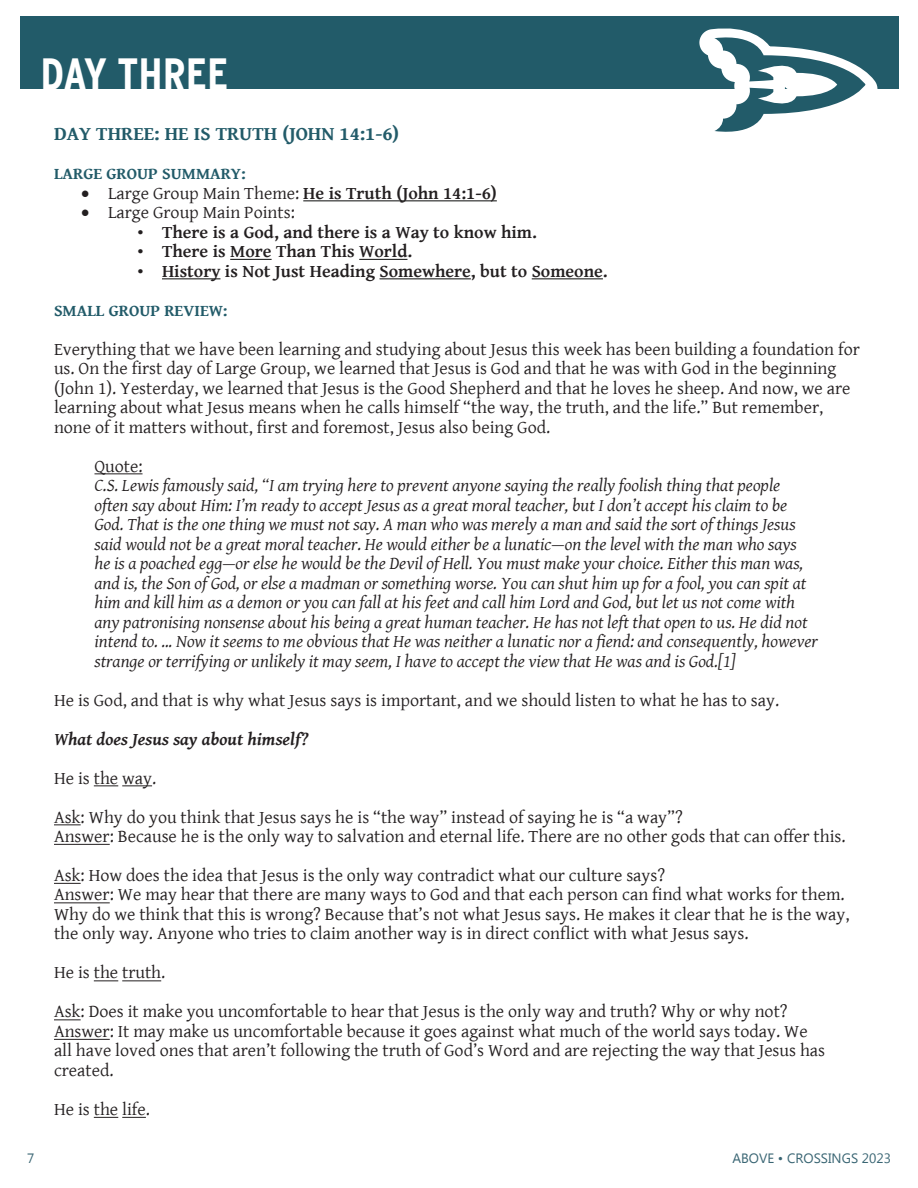
<style>
.page{position:relative;width:918px;height:1188px;background:#fff}
.page>*{position:absolute;margin:0;border:0;box-sizing:border-box;transform-origin:0 0}
.t1{font:700 condensed 45px "Interstate";color:#fff}
.t2{font:700 19.5px "Gentium Book Basic";color:#225b69}
.t3{font:18px/19.5px "Gentium Basic";color:#231f20}
.t4{font:italic 18px/19.5px "Gentium Basic";color:#231f20}
.t5{font:700 18px "Gentium Basic";color:#231f20}
.t6{font:italic 700 18px "Gentium Basic";color:#231f20}
.t7{font:700 16.5px "Gentium Book Basic";color:#225b69}
.t8{font:13.5px "Microsoft Tai Le";color:#396573}
.s1{font-weight:400}
.s2{font-family:"Courier New";font-weight:400}
</style>
<div class="page">
<hr style="left:303px;top:200px;width:194px;height:1px;background:#0b0c0b">
<hr style="left:230px;top:259px;width:42px;height:1px;background:#0b0c0b">
<hr style="left:359px;top:259px;width:48px;height:1px;background:#0b0c0b">
<hr style="left:162px;top:278px;width:58px;height:1px;background:#0b0c0b">
<hr style="left:380px;top:278px;width:91px;height:1px;background:#0b0c0b">
<hr style="left:532px;top:278px;width:71px;height:1px;background:#0b0c0b">
<hr style="left:94px;top:473px;width:49px;height:1px;background:#231f20">
<svg style="left:94px;top:785px;width:24px;height:1px"></svg>
<hr style="left:122px;top:785px;width:30px;height:1px;background:#231f20">
<svg style="left:54px;top:824px;width:27px;height:1px"></svg>
<hr style="left:54px;top:844px;width:56px;height:1px;background:#231f20">
<svg style="left:54px;top:883px;width:27px;height:1px"></svg>
<hr style="left:54px;top:902px;width:56px;height:1px;background:#231f20">
<svg style="left:94px;top:980px;width:24px;height:1px"></svg>
<hr style="left:122px;top:980px;width:39px;height:1px;background:#231f20">
<svg style="left:54px;top:1019px;width:27px;height:1px"></svg>
<hr style="left:54px;top:1039px;width:56px;height:1px;background:#231f20">
<svg style="left:94px;top:1117px;width:52px;height:1px"></svg>
<div style="left:20px;top:16px;width:878px;height:73px;background:#225b69"></div>
<svg style="left:706px;top:32px;width:165px;height:100px"></svg>
<h1 class="t1" style="left:40px;top:49px;width:190px">DAY THREE</h1>
<p class="t2" style="left:54px;top:119px;width:347px">DAY THREE: HE IS TRUTH (JOHN 14:1-6)</p>
<p class="t7" style="left:54px;top:161px;width:193px">LARGE GROUP SUMMARY:</p>
<p class="t5" style="left:81px;top:179px;width:417px">• <span class="s1">Large Group Main Theme:</span> He is Truth (John 14:1-6)</p>
<p class="t3" style="left:81px;top:202px;width:215px">• Large Group Main Points:</p>
<p class="t5" style="left:135px;top:218px;width:404px"><span class="s2">•</span> There is a God, and there is a Way to know him.</p>
<p class="t5" style="left:135px;top:238px;width:279px"><span class="s2">•</span> There is More Than This World.</p>
<p class="t5" style="left:135px;top:257px;width:474px"><span class="s2">•</span> History is Not Just Heading Somewhere, but to Someone.</p>
<p class="t7" style="left:54px;top:298px;width:175px">SMALL GROUP REVIEW:</p>
<p class="t3" style="left:54px;top:339px;width:807px">Everything that we have been learning and studying about Jesus this week has been building a foundation for us. On the first day of Large Group, we learned that Jesus is God and that he was with God in the beginning (John 1). Yesterday, we learned that Jesus is the Good Shepherd and that he loves he sheep. And now, we are learning about what Jesus means when he calls himself “the way, the truth, and the life.” But remember, none of it matters without, first and foremost, Jesus also being God.</p>
<p class="t3" style="left:94px;top:456px;width:50px">Quote:</p>
<p class="t4" style="left:94px;top:475px;width:725px">C.S. Lewis famously said, “I am trying here to prevent anyone saying the really foolish thing that people often say about Him: I’m ready to accept Jesus as a great moral teacher, but I don’t accept his claim to be God. That is the one thing we must not say. A man who was merely a man and said the sort of things Jesus said would not be a great moral teacher. He would either be a lunatic—on the level with the man who says<br>he is a poached egg—or else he would be the Devil of Hell. You must make your choice. Either this man was, and is, the Son of God, or else a madman or something worse. You can shut him up for a fool, you can spit at him and kill him as a demon or you can fall at his feet and call him Lord and God, but let us not come with any patronising nonsense about his being a great human teacher. He has not left that open to us. He did not intend to. ... Now it seems to me obvious that He was neither a lunatic nor a fiend: and consequently, however strange or terrifying or unlikely it may seem, I have to accept the view that He was and is God.[1]</p>
<p class="t3" style="left:54px;top:689px;width:727px">He is God, and that is why what Jesus says is important, and we should listen to what he has to say.</p>
<p class="t6" style="left:54px;top:725px;width:256px">What does Jesus say about himself?</p>
<p class="t3" style="left:54px;top:758px;width:630px;line-height:39px">He is the way.<br>Ask: Why do you think that Jesus says he is “the way” instead of saying he is “a way”?</p>
<p class="t3" style="left:54px;top:816px;width:793px;line-height:39px">Answer: Because he is the only way to salvation and eternal life. There are no other gods that can offer this.<br>Ask: How does the idea that Jesus is the only way contradict what our culture says?</p>
<p class="t3" style="left:54px;top:884px;width:797px">Answer: We may hear that there are many ways to God and that each person can find what works for them.<br>Why do we think that this is wrong? Because that’s not what Jesus says. He makes it clear that he is the way, the only way. Anyone who tries to claim another way is in direct conflict with what Jesus says.</p>
<p class="t3" style="left:54px;top:953px;width:735px;line-height:39px">He is the truth.<br>Ask: Does it make you uncomfortable to hear that Jesus is the only way and truth? Why or why not?</p>
<p class="t3" style="left:54px;top:1021px;width:773px">Answer: It may make us uncomfortable because it goes against what much of the world says today. We all have loved ones that aren’t following the truth of God’s Word and are rejecting the way that Jesus has created.</p>
<p class="t3" style="left:54px;top:1099px;width:98px">He is the life.</p>
<p class="t8" style="left:27px;top:1150px;width:9px">7</p>
<p class="t8" style="left:732px;top:1150px;width:160px">ABOVE • CROSSINGS 2023</p>
</div>
